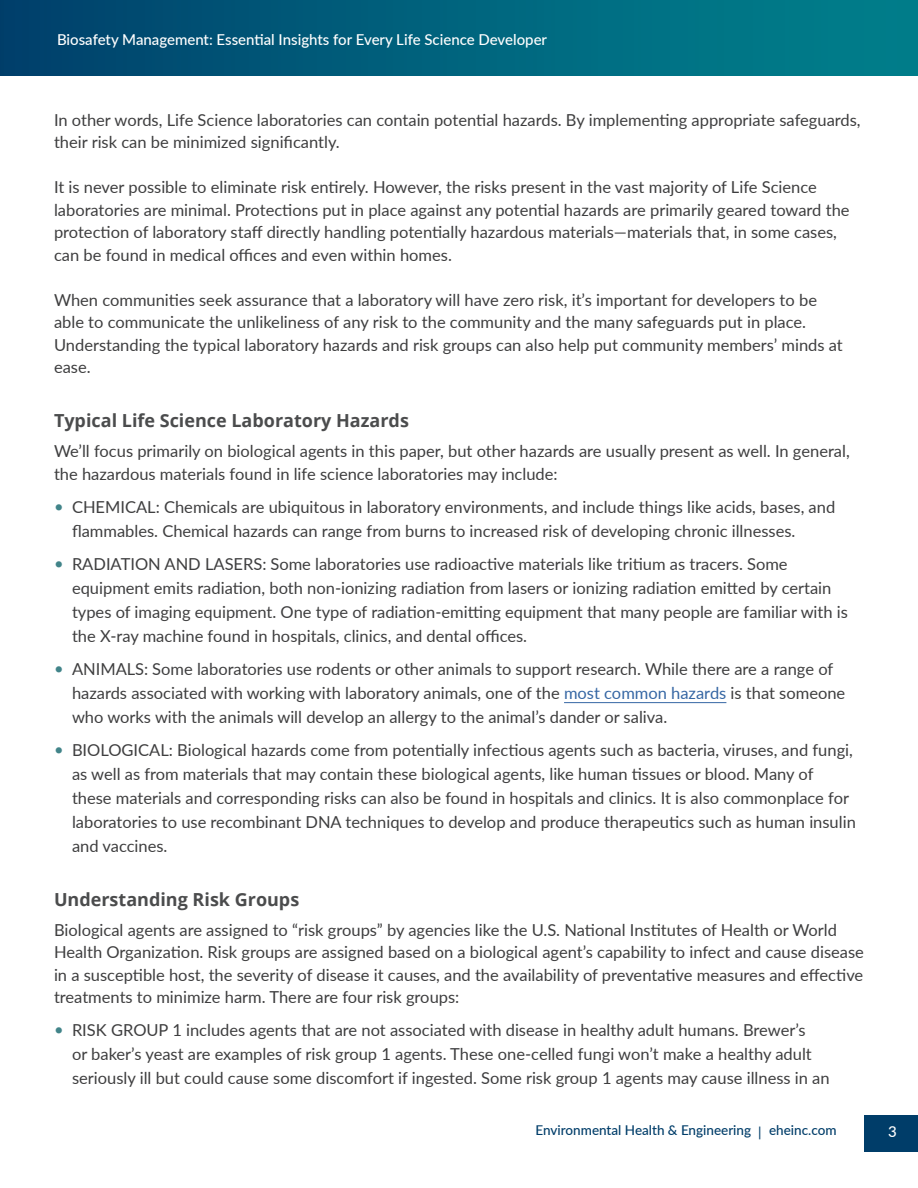
<style>
.page{position:relative;width:918px;height:1188px;background:#fff}
.page>*{position:absolute;margin:0;border:0;box-sizing:border-box;transform-origin:0 0}
.subtitle_2{font:700 18px "Open Sans";color:#4b4c4d}
.Body{font:16.5px/24px "Lato";color:#3e3e3f}
.t1{font:500 15px "Lato";color:#fff}
.t2{font:500 13.5px "Lato";color:#003d69}
.s1{color:#418489}
.s2{color:#3667a4}
</style>
<div class="page">
<div style="left:0;top:0;width:918px;height:76px;background:linear-gradient(to right,#00426c,#00838d)"></div>
<div style="left:864px;top:1115px;width:54px;height:37px;background:#003d69"></div>
<hr style="left:564px;top:702px;width:162px;height:1px;background:#3667a4">
<p class="t1" style="left:57px;top:29px;width:492px">Biosafety Management: Essential Insights for Every Life Science Developer</p>
<p class="Body" style="left:54px;top:108px;width:808px;line-height:22.5px">In other words, Life Science laboratories can contain potential hazards. By implementing appropriate safeguards, their risk can be minimized significantly.</p>
<p class="Body" style="left:54px;top:175px;width:797px;line-height:22.5px">It is never possible to eliminate risk entirely. However, the risks present in the vast majority of Life Science laboratories are minimal. Protections put in place against any potential hazards are primarily geared toward the protection of laboratory staff directly handling potentially hazardous materials—materials that, in some cases, can be found in medical offices and even within homes.</p>
<p class="Body" style="left:54px;top:288px;width:790px;line-height:22.5px">When communities seek assurance that a laboratory will have zero risk, it’s important for developers to be able to communicate the unlikeliness of any risk to the community and the many safeguards put in place.<br>Understanding the typical laboratory hazards and risk groups can also help put community members’ minds at ease.</p>
<p class="subtitle_2" style="left:54px;top:408px;width:356px">Typical Life Science Laboratory Hazards</p>
<p class="Body" style="left:54px;top:439px;width:797px;line-height:22.5px">We’ll focus primarily on biological agents in this paper, but other hazards are usually present as well. In general, the hazardous materials found in life science laboratories may include:</p>
<p class="Body" style="left:72px;top:494px;width:765px;text-indent:-18px"><span class="s1">•</span> CHEMICAL: Chemicals are ubiquitous in laboratory environments, and include things like acids, bases, and flammables. Chemical hazards can range from burns to increased risk of developing chronic illnesses.</p>
<p class="Body" style="left:72px;top:551px;width:778px;text-indent:-18px"><span class="s1">•</span> RADIATION AND LASERS: Some laboratories use radioactive materials like tritium as tracers. Some equipment emits radiation, both non-ionizing radiation from lasers or ionizing radiation emitted by certain types of imaging equipment. One type of radiation-emitting equipment that many people are familiar with is the X-ray machine found in hospitals, clinics, and dental offices.</p>
<p class="Body" style="left:72px;top:656px;width:775px;text-indent:-18px"><span class="s1">•</span> ANIMALS: Some laboratories use rodents or other animals to support research. While there are a range of hazards associated with working with laboratory animals, one of the <span class="s2">most common hazards</span> is that someone who works with the animals will develop an allergy to the animal’s dander or saliva.</p>
<p class="Body" style="left:72px;top:737px;width:785px;text-indent:-18px"><span class="s1">•</span> BIOLOGICAL: Biological hazards come from potentially infectious agents such as bacteria, viruses, and fungi, as well as from materials that may contain these biological agents, like human tissues or blood. Many of these materials and corresponding risks can also be found in hospitals and clinics. It is also commonplace for laboratories to use recombinant DNA techniques to develop and produce therapeutics such as human insulin and vaccines.</p>
<p class="subtitle_2" style="left:54px;top:887px;width:247px">Understanding Risk Groups</p>
<p class="Body" style="left:54px;top:918px;width:811px;line-height:22.5px">Biological agents are assigned to “risk groups” by agencies like the U.S. National Institutes of Health or World Health Organization. Risk groups are assigned based on a biological agent’s capability to infect and cause disease in a susceptible host, the severity of disease it causes, and the availability of preventative measures and effective treatments to minimize harm. There are four risk groups:</p>
<p class="Body" style="left:72px;top:1018px;width:759px;text-indent:-18px"><span class="s1">•</span> RISK GROUP 1 includes agents that are not associated with disease in healthy adult humans. Brewer’s<br>or baker’s yeast are examples of risk group 1 agents. These one-celled fungi won’t make a healthy adult seriously ill but could cause some discomfort if ingested. Some risk group 1 agents may cause illness in an</p>
<p class="t2" style="left:536px;top:1121px;width:302px">Environmental Health &amp; Engineering | eheinc.com</p>
<p class="t1" style="left:888px;top:1120px;width:10px">3</p>
</div>
